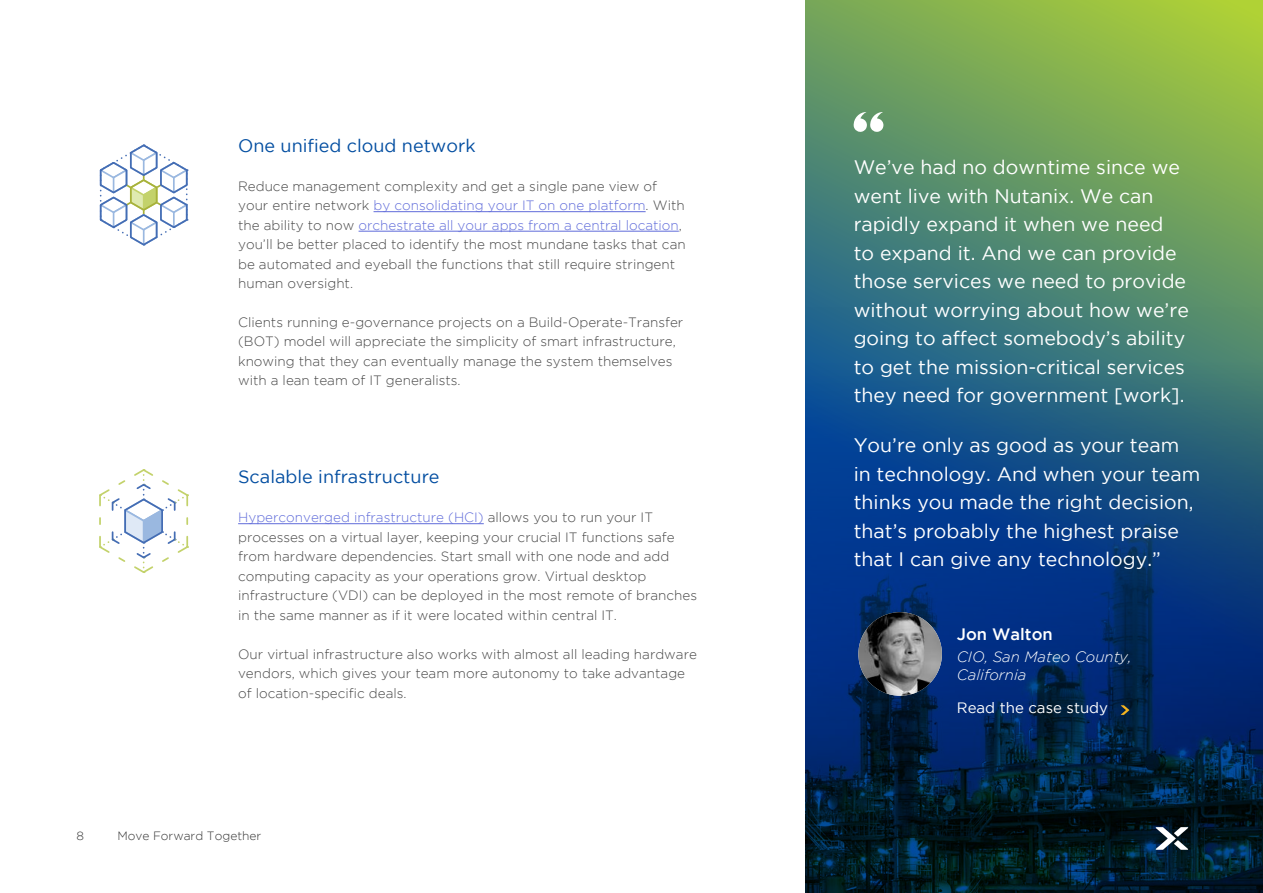
<style>
.page{position:relative;width:1263px;height:893px;background:#fff}
.page>*{position:absolute;margin:0;border:0;box-sizing:border-box;transform-origin:0 0}
.t1{font:19.5px/28.5px "Gotham";color:#fff}
.t2{font:18px "Gotham";color:#034ea1}
.t3{font:500 16.5px "Gotham";color:#fff}
.t4{font:italic 300 15px/18px "Gotham";color:#fff}
.t5{font:15px "Gotham";color:#fff}
.t6{font:300 13.5px/19.5px "Gotham";color:#474747}
.t7{font:300 12px "Gotham";color:#333}
.s1{color:#606cda}
</style>
<div class="page">
<hr style="left:374px;top:211px;width:272px;height:1px;background:#606cda">
<hr style="left:359px;top:231px;width:320px;height:1px;background:#606cda">
<svg style="left:806px;top:0;width:457px;height:308px;background:#6c9e5f"></svg>
<img style="left:806px;top:315px;width:457px;height:578px">
<svg style="left:853px;top:112px;width:30px;height:21px"></svg>
<svg style="left:1156px;top:827px;width:32px;height:23px"></svg>
<svg style="left:1121px;top:705px;width:8px;height:10px"></svg>
<svg style="left:99px;top:144px;width:90px;height:102px"></svg>
<svg style="left:99px;top:469px;width:90px;height:104px"></svg>
<img style="left:858px;top:612px;width:84px;height:84px;border-radius:42px">
<hr style="left:238px;top:523px;width:246px;height:1px;background:#606cda">
<h2 class="t2" style="left:238px;top:135px;width:239px">One unified cloud network</h2>
<p class="t6" style="left:238px;top:176px;width:449px">Reduce management complexity and get a single pane view of your entire network <span class="s1">by consolidating your IT on one platform</span>. With the ability to now <span class="s1">orchestrate all your apps from a central location</span>, you’ll be better placed to identify the most mundane tasks that can be automated and eyeball the functions that still require stringent human oversight.</p>
<p class="t6" style="left:238px;top:312px;width:447px">Clients running e-governance projects on a Build-Operate-Transfer (BOT) model will appreciate the simplicity of smart infrastructure, knowing that they can eventually manage the system themselves with a lean team of IT generalists.</p>
<h2 class="t2" style="left:238px;top:467px;width:203px">Scalable infrastructure</h2>
<p class="t6" style="left:238px;top:507px;width:460px"><span class="s1">Hyperconverged infrastructure (HCI)</span> allows you to run your IT processes on a virtual layer, keeping your crucial IT functions safe from hardware dependencies. Start small with one node and add computing capacity as your operations grow. Virtual desktop infrastructure (VDI) can be deployed in the most remote of branches in the same manner as if it were located within central IT.</p>
<p class="t6" style="left:238px;top:644px;width:460px">Our virtual infrastructure also works with almost all leading hardware vendors, which gives your team more autonomy to take advantage of location-specific deals.</p>
<p class="t7" style="left:77px;top:830px;width:9px">8</p>
<p class="t7" style="left:117px;top:830px;width:145px">Move Forward Together</p>
<p class="t1" style="left:854px;top:153px;width:337px">We’ve had no downtime since we went live with Nutanix. We can rapidly expand it when we need<br>to expand it. And we can provide those services we need to provide without worrying about how we’re going to affect somebody’s ability to get the mission-critical services they need for government [work].</p>
<h1 class="t1" style="left:854px;top:431px;width:348px">You’re only as good as your team in technology. And when your team thinks you made the right decision, that’s probably the highest praise that I can give any technology.”</h1>
<p class="t3" style="left:957px;top:625px;width:97px">Jon Walton</p>
<p class="t4" style="left:957px;top:648px;width:176px">CIO, San Mateo County,<br>California</p>
<p class="t5" style="left:957px;top:699px;width:153px">Read the case study</p>
</div>
